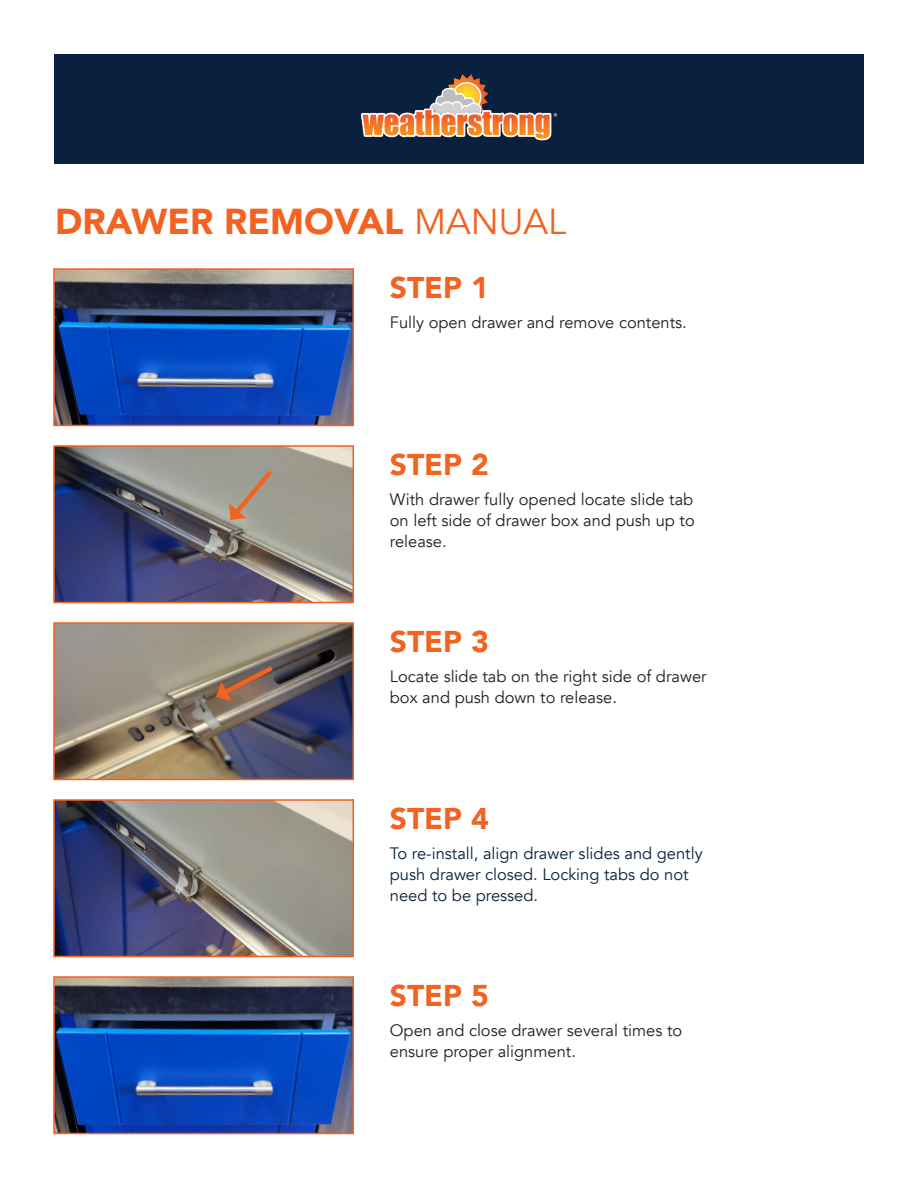
<style>
.page{position:relative;width:918px;height:1188px;background:#fff}
.page>*{position:absolute;margin:0;border:0;box-sizing:border-box;transform-origin:0 0}
.HEAD{font:900 36px "Avenir";color:#f26221}
.HEAD-2{font:900 30px "Avenir";color:#f26221}
.TEXT{font:16.5px/21px "Avenir";color:#231f20}
.TEXT-2{font:16.5px/21px "Avenir";color:#0b213e}
.s1{font-weight:400}
</style>
<div class="page">
<div style="left:54px;top:54px;width:810px;height:110px;background:#09213e"></div>
<img style="left:361px;top:74px;width:195px;height:67px">
<img style="left:56px;top:271px;width:295px;height:152px">
<div style="left:53px;top:268px;width:301px;height:158px;border:2px solid #f26221"></div>
<img style="left:56px;top:448px;width:295px;height:152px">
<div style="left:53px;top:445px;width:301px;height:158px;border:2px solid #f26221"></div>
<svg style="left:229px;top:466px;width:48px;height:54px;background:#a99583"></svg>
<img style="left:56px;top:979px;width:295px;height:152px">
<div style="left:53px;top:976px;width:301px;height:158px;border:2px solid #f26221"></div>
<img style="left:56px;top:625px;width:295px;height:152px">
<div style="left:53px;top:622px;width:301px;height:158px;border:2px solid #f26221"></div>
<svg style="left:216px;top:662px;width:62px;height:39px;background:#947460"></svg>
<img style="left:53px;top:799px;width:301px;height:159px">
<p class="HEAD" style="left:55px;top:190px;width:513px">DRAWER REMOVAL <span class="s1">MANUAL</span></p>
<p class="HEAD-2" style="left:390px;top:262px;width:100px">STEP 1</p>
<p class="TEXT" style="left:390px;top:312px;width:299px">Fully open drawer and remove contents.</p>
<p class="HEAD-2" style="left:390px;top:439px;width:100px">STEP 2</p>
<p class="TEXT" style="left:390px;top:489px;width:306px;text-align:justify">With drawer fully opened locate slide tab on left side of drawer box and push up to release.</p>
<p class="HEAD-2" style="left:390px;top:616px;width:100px">STEP 3</p>
<p class="TEXT" style="left:390px;top:666px;width:318px">Locate slide tab on the right side of drawer box and push down to release.</p>
<p class="HEAD-2" style="left:390px;top:793px;width:100px">STEP 4</p>
<p class="TEXT-2" style="left:390px;top:843px;width:314px">To re-install, align drawer slides and gently push drawer closed. Locking tabs do not need to be pressed.</p>
<p class="HEAD-2" style="left:390px;top:970px;width:100px">STEP 5</p>
<p class="TEXT" style="left:390px;top:1020px;width:294px">Open and close drawer several times to ensure proper alignment.</p>
</div>
